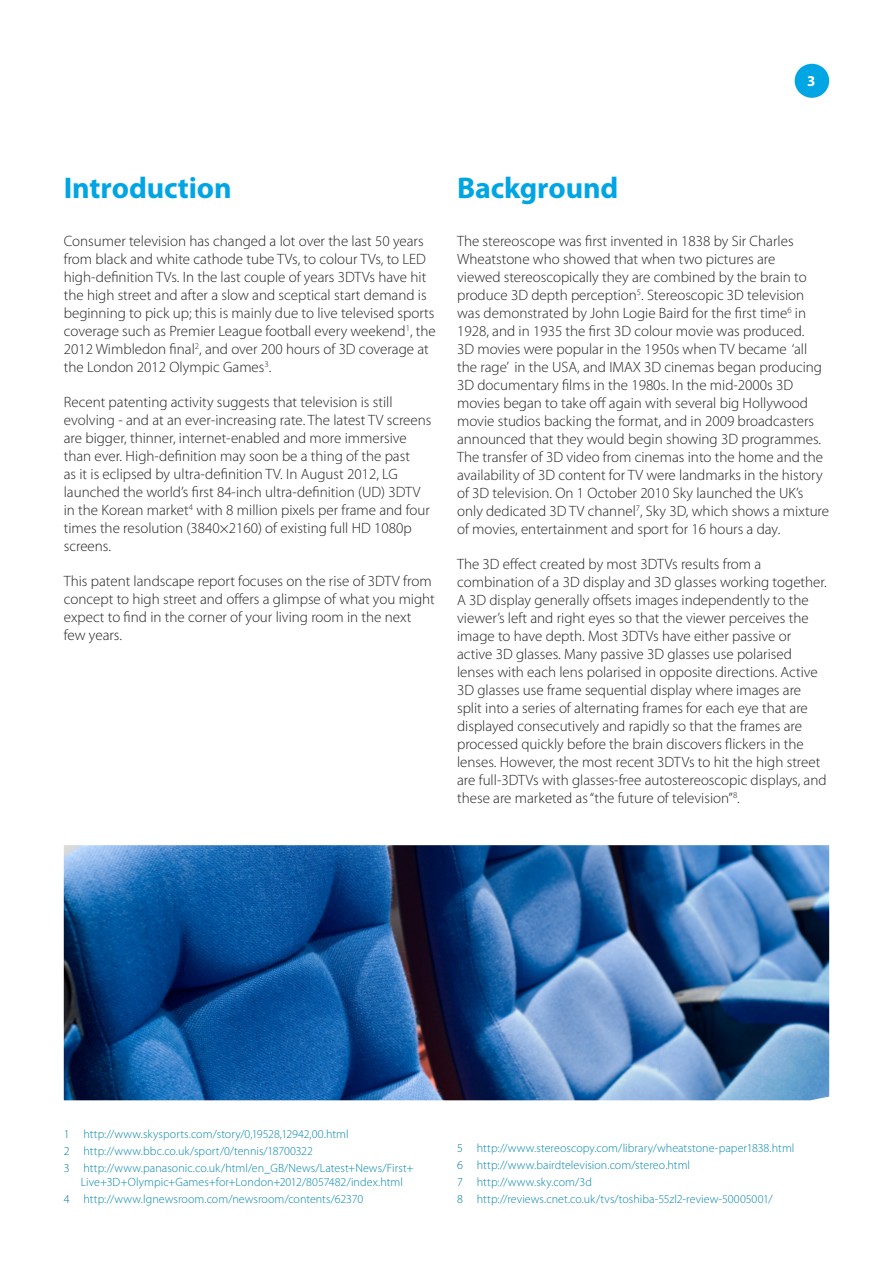
<style>
.page{position:relative;width:893px;height:1263px;background:#fff}
.page>*{position:absolute;margin:0;border:0;box-sizing:border-box;transform-origin:0 0}
.t1{font:700 30px "Myriad Pro";letter-spacing:-.005em;color:#00a5e3}
.t2{font:300 15px/18px "Myriad Pro";color:#231f20}
.t3{font:700 15px "Myriad Pro";color:#fff}
.footnotes{font:300 12px/14.4px "Myriad Pro";letter-spacing:.005em;color:#0585ac;text-align:center}
.s1{color:#0077a0}
</style>
<div class="page">
<div style="left:795px;top:64px;width:34px;height:34px;background:#00a5e3;border-radius:50%"></div>
<hr style="left:0;top:0;width:1px;height:1263px;background:#00a5e3">
<img style="left:64px;top:845px;width:765px;height:255px">
<p class="t3" style="left:807px;top:72px;width:10px">3</p>
<h2 class="t1" style="left:64px;top:168px;width:169px">Introduction</h2>
<p class="t2" style="left:64px;top:232px;width:374px">Consumer television has changed a lot over the last 50 years from black and white cathode tube TVs, to colour TVs, to LED high-definition TVs. In the last couple of years 3DTVs have hit the high street and after a slow and sceptical start demand is beginning to pick up; this is mainly due to live televised sports coverage such as Premier League football every weekend<sup>1</sup>, the 2012 Wimbledon final<sup>2</sup>, and over 200 hours of 3D coverage at the London 2012 Olympic Games<sup>3</sup>.</p>
<p class="t2" style="left:64px;top:393px;width:369px">Recent patenting activity suggests that television is still evolving - and at an ever-increasing rate. The latest TV screens are bigger, thinner, internet-enabled and more immersive than ever. High-definition may soon be a thing of the past<br>as it is eclipsed by ultra-definition TV. In August 2012, LG launched the world’s first 84-inch ultra-definition (UD) 3DTV in the Korean market<sup>4</sup> with 8 million pixels per frame and four times the resolution (3840×2160) of existing full HD 1080p screens.</p>
<p class="t2" style="left:64px;top:572px;width:373px">This patent landscape report focuses on the rise of 3DTV from concept to high street and offers a glimpse of what you might expect to find in the corner of your living room in the next few years.</p>
<h2 class="t1" style="left:457px;top:168px;width:163px">Background</h2>
<p class="t2" style="left:457px;top:232px;width:374px">The stereoscope was first invented in 1838 by Sir Charles Wheatstone who showed that when two pictures are<br>viewed stereoscopically they are combined by the brain to produce 3D depth perception<sup>5</sup>. Stereoscopic 3D television was demonstrated by John Logie Baird for the first time<sup>6</sup> in 1928, and in 1935 the first 3D colour movie was produced.<br>3D movies were popular in the 1950s when TV became ‘all the rage’ in the USA, and IMAX 3D cinemas began producing 3D documentary films in the 1980s. In the mid-2000s 3D movies began to take off again with several big Hollywood movie studios backing the format, and in 2009 broadcasters announced that they would begin showing 3D programmes.<br>The transfer of 3D video from cinemas into the home and the availability of 3D content for TV were landmarks in the history of 3D television. On 1 October 2010 Sky launched the UK’s only dedicated 3D TV channel<sup>7</sup>, Sky 3D, which shows a mixture of movies, entertainment and sport for 16 hours a day.</p>
<p class="t2" style="left:457px;top:555px;width:371px">The 3D effect created by most 3DTVs results from a combination of a 3D display and 3D glasses working together.<br>A 3D display generally offsets images independently to the viewer’s left and right eyes so that the viewer perceives the image to have depth. Most 3DTVs have either passive or active 3D glasses. Many passive 3D glasses use polarised lenses with each lens polarised in opposite directions. Active 3D glasses use frame sequential display where images are split into a series of alternating frames for each eye that are displayed consecutively and rapidly so that the frames are processed quickly before the brain discovers flickers in the lenses. However, the most recent 3DTVs to hit the high street are full-3DTVs with glasses-free autostereoscopic displays, and these are marketed as “the future of television”<sup>8</sup>.</p>
<p class="footnotes" style="left:64px;top:1127px;width:286px"><span class="s1">1</span> http://www.skysports.com/story/0,19528,12942,00.html</p>
<p class="footnotes" style="left:64px;top:1144px;width:251px"><span class="s1">2</span> http://www.bbc.co.uk/sport/0/tennis/18700322</p>
<p class="footnotes" style="left:64px;top:1161px;width:351px"><span class="s1">3</span> http://www.panasonic.co.uk/html/en_GB/News/Latest+News/First+<br>Live+3D+Olympic+Games+for+London+2012/8057482/index.html</p>
<p class="footnotes" style="left:64px;top:1192px;width:301px"><span class="s1">4</span> http://www.lgnewsroom.com/newsroom/contents/62370</p>
<p class="footnotes" style="left:457px;top:1141px;width:339px"><span class="s1">5</span> http://www.stereoscopy.com/library/wheatstone-paper1838.html</p>
<p class="footnotes" style="left:457px;top:1158px;width:235px"><span class="s1">6</span> http://www.bairdtelevision.com/stereo.html</p>
<p class="footnotes" style="left:457px;top:1175px;width:136px"><span class="s1">7</span> http://www.sky.com/3d</p>
<p class="footnotes" style="left:457px;top:1192px;width:317px"><span class="s1">8</span> http://reviews.cnet.co.uk/tvs/toshiba-55zl2-review-50005001/</p>
</div>
